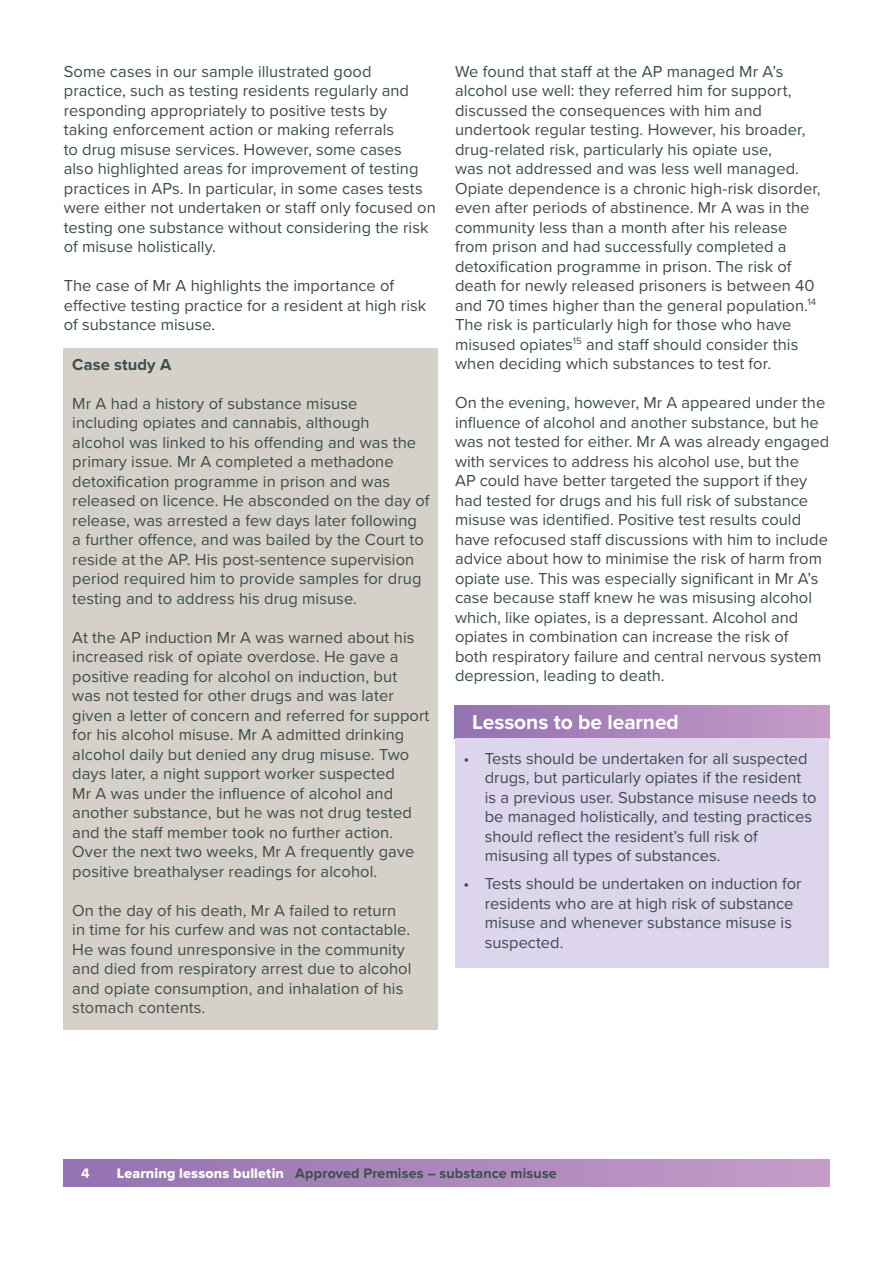
<style>
.page{position:relative;width:893px;height:1263px;background:#fff}
.page>*{position:absolute;margin:0;border:0;box-sizing:border-box;transform-origin:0 0}
.Sub-Heading_Box_text{font:700 21px "Proxima Nova";letter-spacing:-.005em;color:#fff}
.Body_copy{font:16.5px/19.5px "Proxima Nova";color:#3d4d4d}
.Case_study_body{font:16.5px/19.5px "Proxima Nova";letter-spacing:.005em;color:#3d4d4d}
.Bullets{font:16.5px/19.5px "Proxima Nova";color:#3d4d4d}
.Case_study_body-2{font:700 16.5px "Proxima Nova";letter-spacing:.005em;color:#3d4d4d}
.t1{font:700 14.25px "Proxima Nova";letter-spacing:.01em;color:#3d4d4d}
.t2{font:700 14.25px "Proxima Nova";color:#fff}
.s1{font-family:"Proxima Nova Extrabld";font-weight:400;color:#fff}
</style>
<div class="page">
<div style="left:64px;top:1159px;width:765px;height:28px;background:linear-gradient(to right,#9372b1,#c69cc8)"></div>
<div style="left:64px;top:348px;width:374px;height:682px;background:#d5d1c9"></div>
<div style="left:455px;top:706px;width:374px;height:32px;background:linear-gradient(to right,#9372b1,#c69cc8)"></div>
<div style="left:455px;top:738px;width:374px;height:230px;background:#ddd5eb"></div>
<p class="Body_copy" style="left:64px;top:62px;width:374px">Some cases in our sample illustrated good practice, such as testing residents regularly and responding appropriately to positive tests by taking enforcement action or making referrals<br>to drug misuse services. However, some cases<br>also highlighted areas for improvement of testing practices in APs. In particular, in some cases tests were either not undertaken or staff only focused on testing one substance without considering the risk of misuse holistically.</p>
<p class="Body_copy" style="left:64px;top:276px;width:364px">The case of Mr A highlights the importance of effective testing practice for a resident at high risk of substance misuse.</p>
<p class="Case_study_body-2" style="left:72px;top:354px;width:101px">Case study A</p>
<p class="Case_study_body" style="left:72px;top:394px;width:359px">Mr A had a history of substance misuse<br>including opiates and cannabis, although<br>alcohol was linked to his offending and was the primary issue. Mr A completed a methadone detoxification programme in prison and was released on licence. He absconded on the day of release, was arrested a few days later following a further offence, and was bailed by the Court to reside at the AP. His post-sentence supervision period required him to provide samples for drug testing and to address his drug misuse.</p>
<p class="Case_study_body" style="left:72px;top:628px;width:359px">At the AP induction Mr A was warned about his increased risk of opiate overdose. He gave a positive reading for alcohol on induction, but was not tested for other drugs and was later given a letter of concern and referred for support for his alcohol misuse. Mr A admitted drinking alcohol daily but denied any drug misuse. Two days later, a night support worker suspected<br>Mr A was under the influence of alcohol and another substance, but he was not drug tested and the staff member took no further action.<br>Over the next two weeks, Mr A frequently gave positive breathalyser readings for alcohol.</p>
<p class="Case_study_body" style="left:72px;top:901px;width:341px">On the day of his death, Mr A failed to return in time for his curfew and was not contactable.<br>He was found unresponsive in the community and died from respiratory arrest due to alcohol and opiate consumption, and inhalation of his stomach contents.</p>
<p class="Body_copy" style="left:455px;top:62px;width:367px">We found that staff at the AP managed Mr A’s alcohol use well: they referred him for support, discussed the consequences with him and undertook regular testing. However, his broader, drug-related risk, particularly his opiate use,<br>was not addressed and was less well managed.<br>Opiate dependence is a chronic high-risk disorder, even after periods of abstinence. Mr A was in the community less than a month after his release from prison and had successfully completed a detoxification programme in prison. The risk of death for newly released prisoners is between 40 and 70 times higher than the general population.<sup>14<br></sup>The risk is particularly high for those who have misused opiates<sup>15</sup> and staff should consider this when deciding which substances to test for.</p>
<p class="Body_copy" style="left:455px;top:393px;width:376px">On the evening, however, Mr A appeared under the influence of alcohol and another substance, but he was not tested for either. Mr A was already engaged with services to address his alcohol use, but the<br>AP could have better targeted the support if they had tested for drugs and his full risk of substance misuse was identified. Positive test results could have refocused staff discussions with him to include advice about how to minimise the risk of harm from opiate use. This was especially significant in Mr A’s case because staff knew he was misusing alcohol which, like opiates, is a depressant. Alcohol and opiates in combination can increase the risk of<br>both respiratory failure and central nervous system depression, leading to death.</p>
<p class="Sub-Heading_Box_text" style="left:472px;top:710px;width:208px">Lessons to be learned</p>
<p class="Bullets" style="left:485px;top:749px;width:333px;text-indent:-21px">• Tests should be undertaken for all suspected drugs, but particularly opiates if the resident is a previous user. Substance misuse needs to be managed holistically, and testing practices should reflect the resident’s full risk of misusing all types of substances.</p>
<p class="Bullets" style="left:485px;top:874px;width:318px;text-indent:-21px">• Tests should be undertaken on induction for residents who are at high risk of substance misuse and whenever substance misuse is suspected.</p>
<p class="t2" style="left:81px;top:1165px;width:10px">4</p>
<p class="t1" style="left:117px;top:1164px;width:441px"><span class="s1">Learning lessons bulletin</span> Approved Premises – substance misuse</p>
</div>
